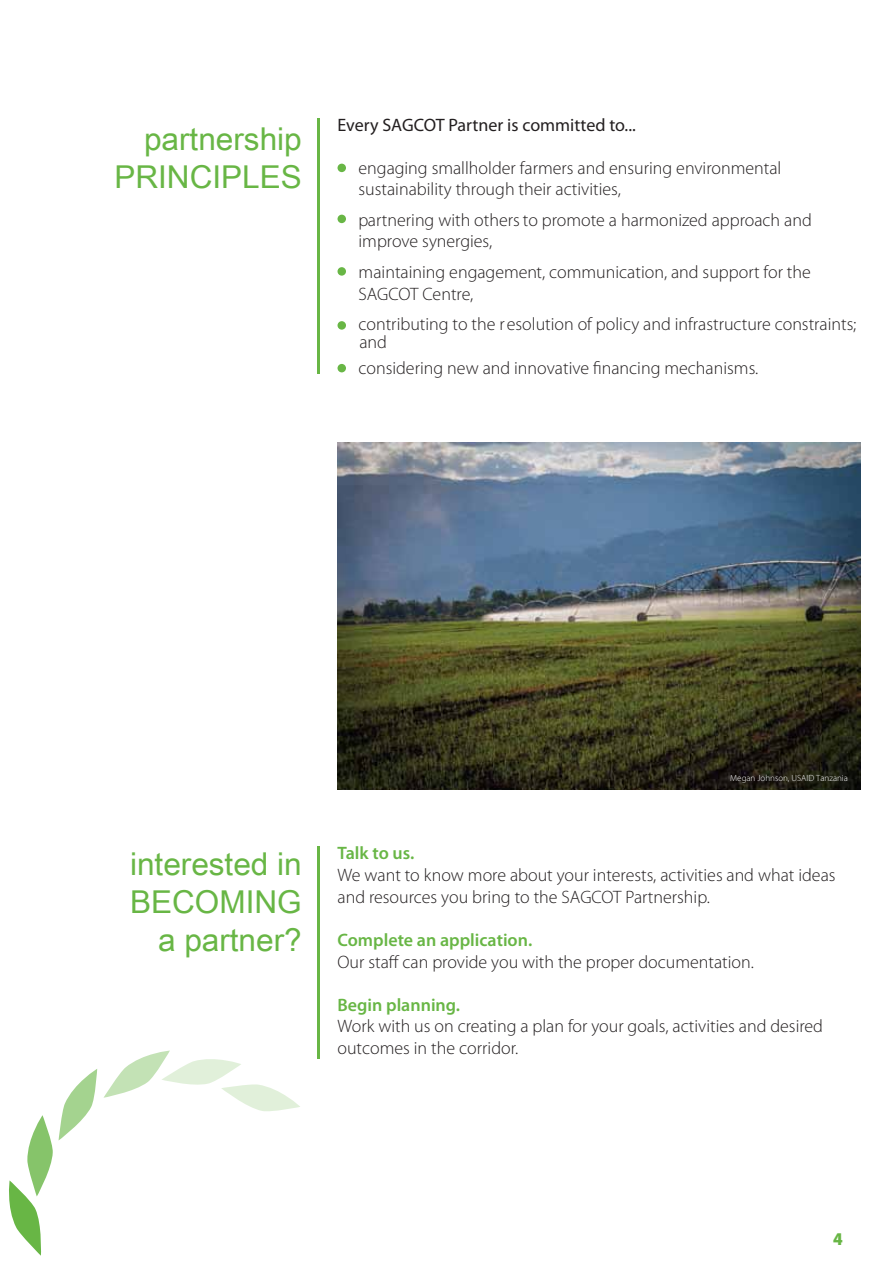
<style>
.page{position:relative;width:893px;height:1263px;background:#fff}
.page>*{position:absolute;margin:0;border:0;box-sizing:border-box;transform-origin:0 0}
.t1{font:31.5px/38.4px "Arial Unicode MS";color:#68b645;text-align:right}
.t2{font:300 18px/21.6px "Myriad Pro";color:#231f20}
.t3{font:600 18px "Myriad Pro";color:#68b645}
.t4{font:18px "Myriad Pro";color:#231f20}
.t5{font:900 semi-condensed 18px "Myriad Pro";color:#68b645}
.t6{font:300 9px "Myriad Pro";color:#fff}
</style>
<div class="page">
<img style="left:338px;top:442px;width:522px;height:348px">
<hr style="left:317px;top:847px;width:3px;height:212px;background:#68b645">
<svg style="left:9px;top:1115px;width:44px;height:141px"></svg>
<svg style="left:59px;top:1069px;width:38px;height:71px"></svg>
<svg style="left:103px;top:1050px;width:197px;height:61px"></svg>
<hr style="left:317px;top:118px;width:3px;height:256px;background:#68b645">
<div style="left:337px;top:164px;width:9px;height:8px;background:#68b645;border-radius:50%"></div>
<div style="left:337px;top:215px;width:9px;height:8px;background:#68b645;border-radius:50%"></div>
<div style="left:337px;top:267px;width:9px;height:9px;background:#68b645;border-radius:50%"></div>
<div style="left:337px;top:321px;width:9px;height:9px;background:#68b645;border-radius:50%"></div>
<div style="left:337px;top:364px;width:9px;height:8px;background:#68b645;border-radius:50%"></div>
<h1 class="t1" style="left:114px;top:119px;width:189px">partnership<br>PRINCIPLES</h1>
<p class="t4" style="left:338px;top:113px;width:300px">Every SAGCOT Partner is committed to...</p>
<p class="t2" style="left:359px;top:157px;width:424px">engaging smallholder farmers and ensuring environmental sustainability through their activities,</p>
<p class="t2" style="left:359px;top:209px;width:455px">partnering with others to promote a harmonized approach and improve synergies,</p>
<p class="t2" style="left:359px;top:262px;width:454px">maintaining engagement, communication, and support for the<br>SAGCOT Centre,</p>
<p class="t2" style="left:359px;top:314px;width:499px">contributing to the resolution of policy and infrastructure constraints;</p>
<p class="t2" style="left:359px;top:357px;width:401px">considering new and innovative financing mechanisms.</p>
<p class="t2" style="left:359px;top:331px;width:29px">and</p>
<h1 class="t1" style="left:130px;top:844px;width:173px">interested in<br>BECOMING a partner?</h1>
<p class="t6" style="left:730px;top:773px;width:119px">Megan Johnson, USAID Tanzania</p>
<p class="t3" style="left:338px;top:842px;width:78px">Talk to us.</p>
<p class="t2" style="left:338px;top:864px;width:499px">We want to know more about your interests, activities and what ideas and resources you bring to the SAGCOT Partnership.</p>
<p class="t3" style="left:338px;top:928px;width:196px">Complete an application.</p>
<p class="t2" style="left:338px;top:951px;width:418px">Our staff can provide you with the proper documentation.</p>
<p class="t3" style="left:338px;top:993px;width:124px">Begin planning.</p>
<p class="t2" style="left:338px;top:1016px;width:487px">Work with us on creating a plan for your goals, activities and desired outcomes in the corridor.</p>
<p class="t5" style="left:833px;top:1227px;width:11px">4</p>
</div>
